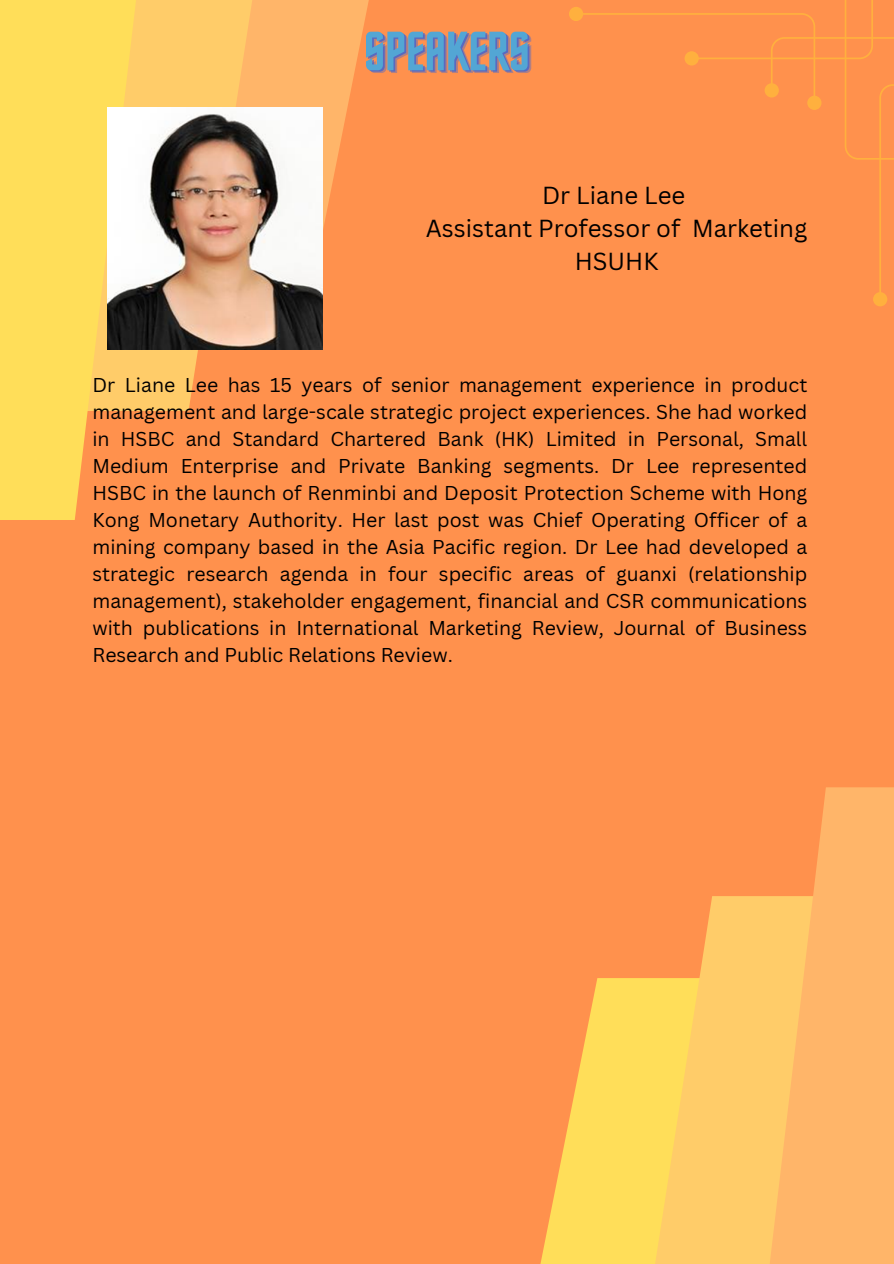
<style>
.page{position:relative;width:894px;height:1264px;background:#fff}
.page>*{position:absolute;margin:0;border:0;box-sizing:border-box;transform-origin:0 0}
.t1{font:55.5px "Horta";color:#53a6d4}
.t2{font:24px/32.7px "Canva Sans";color:#000;text-align:center}
.t3{font:19.5px/27px "Canva Sans";color:#000;text-align:justify}
</style>
<div class="page">
<div style="left:0;top:0;width:893px;height:1263px;background:#ff914d"></div>
<svg style="left:258px;top:0;width:111px;height:329px;fill:#ffb569"></svg>
<svg style="left:144px;top:0;width:114px;height:411px;fill:#ffcc69"></svg>
<svg style="left:0;top:0;width:144px;height:520px;background:#fed458"></svg>
<svg style="left:540px;top:978px;width:102px;height:285px;fill:#ffde59"></svg>
<svg style="left:642px;top:896px;width:114px;height:367px;background:#ffc861"></svg>
<svg style="left:756px;top:787px;width:137px;height:476px;background:#ffb566"></svg>
<svg style="left:569px;top:0;width:324px;height:306px"></svg>
<img style="left:107px;top:107px;width:215px;height:242px">
<p class="t1" style="left:363px;top:28px;width:167px">SPEAKERS</p>
<h2 class="t2" style="left:426px;top:179px;width:383px">Dr Liane Lee<br>Assistant Professor of Marketing<br>HSUHK</h2>
<p class="t3" style="left:92px;top:371px;width:716px">Dr Liane Lee has 15 years of senior management experience in product management and large-scale strategic project experiences. She had worked in HSBC and Standard Chartered Bank (HK) Limited in Personal, Small Medium Enterprise and Private Banking segments. Dr Lee represented HSBC in the launch of Renminbi and Deposit Protection Scheme with Hong Kong Monetary Authority. Her last post was Chief Operating Officer of a mining company based in the Asia Pacific region. Dr Lee had developed a strategic research agenda in four specific areas of guanxi (relationship management), stakeholder engagement, financial and CSR communications with publications in International Marketing Review, Journal of Business Research and Public Relations Review.</p>
</div>
